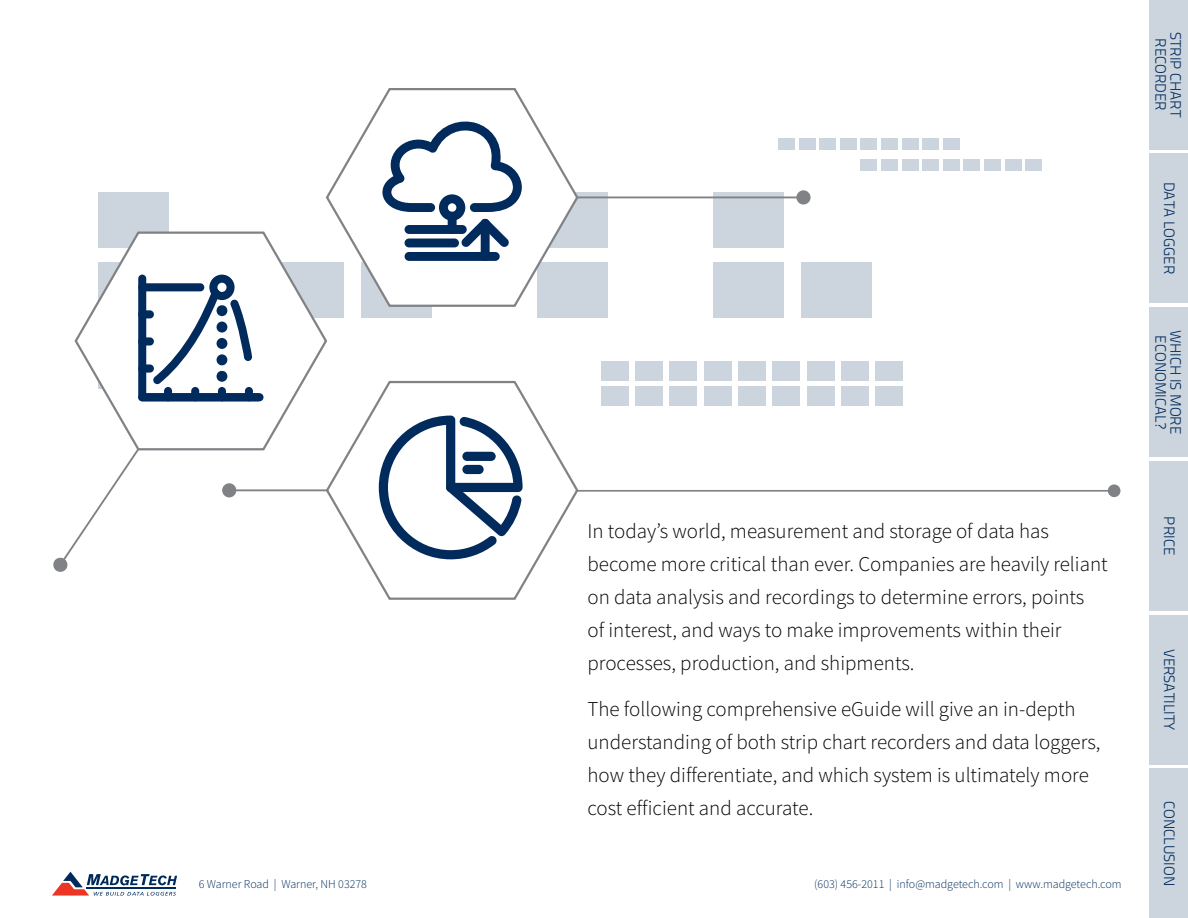
<style>
.page{position:relative;width:1188px;height:918px;background:#fff}
.page>*{position:absolute;margin:0;border:0;box-sizing:border-box;transform-origin:0 0}
.t1{font:300 21px/33px "Source Sans Pro";color:#000}
.t2{font:300 15px/15px "Titillium Text 22 L";color:#002b5c;text-align:center}
.t3{font:300 12px "Source Sans Pro";color:#002b5c}
</style>
<div class="page">
<svg style="left:52px;top:872px;width:125px;height:24px"></svg>
<hr style="left:87px;top:887px;width:89px;height:2px;background:#002a5b">
<svg style="left:324px;top:380px;width:256px;height:220px"></svg>
<div style="left:601px;top:361px;width:27px;height:20px;background:#ccd5de"></div>
<div style="left:601px;top:386px;width:27px;height:19px;background:#ccd5de"></div>
<div style="left:635px;top:386px;width:28px;height:19px;background:#ccd5de"></div>
<div style="left:669px;top:386px;width:28px;height:19px;background:#ccd5de"></div>
<div style="left:704px;top:386px;width:27px;height:19px;background:#ccd5de"></div>
<div style="left:738px;top:386px;width:28px;height:19px;background:#ccd5de"></div>
<div style="left:773px;top:386px;width:27px;height:19px;background:#ccd5de"></div>
<div style="left:807px;top:386px;width:28px;height:19px;background:#ccd5de"></div>
<div style="left:841px;top:386px;width:28px;height:19px;background:#ccd5de"></div>
<div style="left:876px;top:386px;width:27px;height:19px;background:#ccd5de"></div>
<div style="left:778px;top:138px;width:17px;height:12px;background:#ccd5de"></div>
<div style="left:799px;top:138px;width:16px;height:12px;background:#ccd5de"></div>
<div style="left:819px;top:138px;width:17px;height:12px;background:#ccd5de"></div>
<div style="left:840px;top:138px;width:17px;height:12px;background:#ccd5de"></div>
<div style="left:861px;top:138px;width:16px;height:12px;background:#ccd5de"></div>
<div style="left:881px;top:138px;width:17px;height:12px;background:#ccd5de"></div>
<div style="left:902px;top:138px;width:16px;height:12px;background:#ccd5de"></div>
<div style="left:922px;top:138px;width:17px;height:12px;background:#ccd5de"></div>
<div style="left:943px;top:138px;width:17px;height:12px;background:#ccd5de"></div>
<div style="left:861px;top:159px;width:16px;height:12px;background:#ccd5de"></div>
<div style="left:881px;top:159px;width:17px;height:12px;background:#ccd5de"></div>
<div style="left:902px;top:159px;width:16px;height:12px;background:#ccd5de"></div>
<div style="left:922px;top:159px;width:17px;height:12px;background:#ccd5de"></div>
<div style="left:943px;top:159px;width:17px;height:12px;background:#ccd5de"></div>
<div style="left:964px;top:159px;width:16px;height:12px;background:#ccd5de"></div>
<div style="left:984px;top:159px;width:17px;height:12px;background:#ccd5de"></div>
<div style="left:1005px;top:159px;width:16px;height:12px;background:#ccd5de"></div>
<div style="left:1025px;top:159px;width:17px;height:12px;background:#ccd5de"></div>
<div style="left:635px;top:361px;width:28px;height:20px;background:#ccd5de"></div>
<div style="left:669px;top:361px;width:28px;height:20px;background:#ccd5de"></div>
<div style="left:704px;top:361px;width:27px;height:20px;background:#ccd5de"></div>
<div style="left:738px;top:361px;width:28px;height:20px;background:#ccd5de"></div>
<div style="left:773px;top:361px;width:27px;height:20px;background:#ccd5de"></div>
<div style="left:807px;top:361px;width:28px;height:20px;background:#ccd5de"></div>
<div style="left:841px;top:361px;width:28px;height:20px;background:#ccd5de"></div>
<div style="left:876px;top:361px;width:27px;height:20px;background:#ccd5de"></div>
<div style="left:98px;top:192px;width:70px;height:56px;background:#ccd5de"></div>
<div style="left:273px;top:263px;width:71px;height:55px;background:#ccd5de"></div>
<div style="left:361px;top:263px;width:71px;height:55px;background:#ccd5de"></div>
<div style="left:537px;top:263px;width:71px;height:55px;background:#ccd5de"></div>
<div style="left:713px;top:263px;width:71px;height:55px;background:#ccd5de"></div>
<div style="left:801px;top:263px;width:70px;height:55px;background:#ccd5de"></div>
<div style="left:537px;top:192px;width:71px;height:56px;background:#ccd5de"></div>
<div style="left:713px;top:192px;width:71px;height:56px;background:#ccd5de"></div>
<div style="left:796px;top:190px;width:15px;height:15px;background:#808285;border-radius:7px"></div>
<div style="left:1108px;top:484px;width:13px;height:13px;background:#808285;border-radius:6px"></div>
<svg style="left:379px;top:415px;width:144px;height:144px"></svg>
<div style="left:462px;top:452px;width:34px;height:9px;background:#002b5c;border-radius:5px"></div>
<div style="left:462px;top:465px;width:22px;height:9px;background:#002b5c;border-radius:5px"></div>
<svg style="left:325px;top:88px;width:255px;height:219px"></svg>
<svg style="left:382px;top:118px;width:140px;height:143px"></svg>
<svg style="left:98px;top:230px;width:231px;height:222px"></svg>
<svg style="left:53px;top:275px;width:211px;height:297px"></svg>
<div style="left:1149px;top:0;width:39px;height:149px;background:#ccd5de"></div>
<div style="left:1149px;top:154px;width:39px;height:149px;background:#ccd5de"></div>
<div style="left:1149px;top:307px;width:39px;height:149px;background:#ccd5de"></div>
<div style="left:1149px;top:461px;width:39px;height:149px;background:#ccd5de"></div>
<div style="left:1149px;top:615px;width:39px;height:149px;background:#ccd5de"></div>
<div style="left:1149px;top:769px;width:39px;height:149px;background:#ccd5de"></div>
<p class="t1" style="left:588px;top:514px;width:522px">In today’s world, measurement and storage of data has become more critical than ever. Companies are heavily reliant on data analysis and recordings to determine errors, points<br>of interest, and ways to make improvements within their processes, production, and shipments.</p>
<p class="t1" style="left:588px;top:693px;width:514px">The following comprehensive eGuide will give an in-depth understanding of both strip chart recorders and data loggers, how they differentiate, and which system is ultimately more cost efficient and accurate.</p>
<p class="t3" style="left:199px;top:877px;width:170px">6 Warner Road | Warner, NH 03278</p>
<p class="t3" style="left:814px;top:877px;width:309px">(603) 456-2011 | info@madgetech.com | www.madgetech.com</p>
<p class="t2" style="left:1184px;top:32px;width:87px;rotate:90deg">STRIP CHART<br>RECORDER</p>
<p class="t2" style="left:1178px;top:182px;width:94px;rotate:90deg">DATA LOGGER</p>
<p class="t2" style="left:1184px;top:330px;width:106px;rotate:90deg">WHICH IS MORE<br>ECONOMICAL?</p>
<p class="t2" style="left:1178px;top:516px;width:40px;rotate:90deg">PRICE</p>
<p class="t2" style="left:1178px;top:649px;width:83px;rotate:90deg">VERSATILITY</p>
<p class="t2" style="left:1178px;top:801px;width:87px;rotate:90deg">CONCLUSION</p>
</div>
